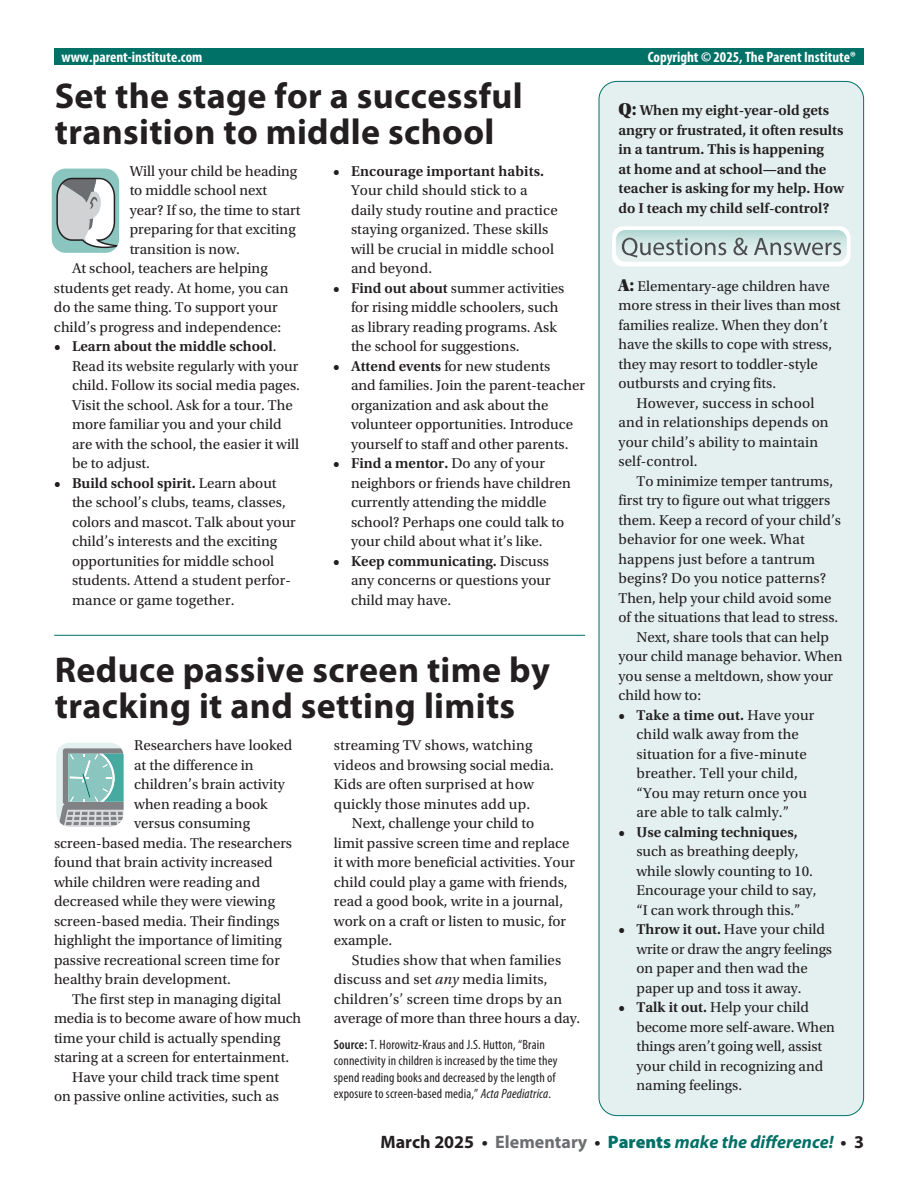
<style>
.page{position:relative;width:918px;height:1188px;background:#fff}
.page>*{position:absolute;margin:0;border:0;box-sizing:border-box;transform-origin:0 0}
.t1{font:700 36px/36px "Myriad Pro";letter-spacing:.01em;color:#231f20}
.t2{font:italic 700 18px "Myriad Pro";color:#007167}
.t3{font:15px/19.5px "Utopia Std";color:#231f20}
.t4{font:600 15px/19.5px "Utopia Std";color:#231f20}
.t5{font:700 condensed 15px "Myriad Pro";color:#fff}
.t6{font:condensed 13.5px/16.5px "Myriad Pro";letter-spacing:.01em;color:#231f20}
.s1{font-weight:600}
.s2{font-style:italic}
.s3{font-family:"Utopia Std Black Headline";font-weight:400;font-size:18px}
.s4{font-family:"Utopia Std Black Headline";font-size:18px}
.s5{font-style:normal;color:#231f20}
.s6{font-style:normal;color:#6c6d70}
.s7{font-weight:900;font-style:normal}
</style>
<div class="page">
<div style="left:599px;top:81px;width:265px;height:1035px;background:#e4f0ef;border-radius:18px"></div>
<hr style="left:54px;top:635px;width:531px;height:1px;background:#007167">
<svg style="left:56px;top:743px;width:68px;height:84px;background:#9dbdbb"></svg>
<svg style="left:612px;top:226px;width:238px;height:40px"></svg>
<div style="left:54px;top:49px;width:810px;height:16px;background:#007167"></div>
<svg style="left:51px;top:168px;width:69px;height:85px"></svg>
<p class="t5" style="left:62px;top:47px;width:142px">www.parent-institute.com</p>
<p class="t5" style="left:648px;top:47px;width:210px">Copyright © 2025, The Parent Institute®</p>
<h1 class="t1" style="left:55px;top:77px;width:469px">Set the stage for a successful transition to middle school</h1>
<p class="t3" style="left:130px;top:162px;width:169px">Will your child be heading</p>
<p class="t3" style="left:130px;top:181px;width:139px">to middle school next</p>
<p class="t3" style="left:130px;top:201px;width:172px">year? If so, the time to start</p>
<p class="t3" style="left:130px;top:220px;width:168px">preparing for that exciting</p>
<p class="t3" style="left:130px;top:240px;width:112px">transition is now.</p>
<p class="t3" style="left:72px;top:259px;width:197px">At school, teachers are helping</p>
<p class="t3" style="left:54px;top:279px;width:236px">students get ready. At home, you can</p>
<p class="t3" style="left:54px;top:298px;width:225px">do the same thing. To support your</p>
<p class="t3" style="left:54px;top:318px;width:229px">child’s progress and independence:</p>
<p class="t3" style="left:72px;top:337px;width:229px;text-indent:-18px"><span class="s1">• Learn about the middle school</span>.<br>Read its website regularly with your child. Follow its social media pages.<br>Visit the school. Ask for a tour. The more familiar you and your child are with the school, the easier it will be to adjust.</p>
<p class="t3" style="left:72px;top:474px;width:225px;text-indent:-18px"><span class="s1">• Build school spirit.</span> Learn about the school’s clubs, teams, classes, colors and mascot. Talk about your child’s interests and the exciting opportunities for middle school students. Attend a student perfor&shy;mance or game together.</p>
<p class="t4" style="left:333px;top:161px;width:213px">• Encourage important habits.</p>
<p class="t3" style="left:351px;top:181px;width:208px">Your child should stick to a daily study routine and practice staying organized. These skills will be crucial in middle school and beyond.</p>
<p class="t3" style="left:351px;top:279px;width:215px;text-indent:-18px"><span class="s1">• Find out about</span> summer activities for rising middle schoolers, such as library reading programs. Ask the school for suggestions.</p>
<p class="t3" style="left:351px;top:357px;width:235px;text-indent:-18px"><span class="s1">• Attend events</span> for new students<br>and families. Join the parent-teacher organization and ask about the volunteer opportunities. Introduce yourself to staff and other parents.</p>
<p class="t3" style="left:351px;top:454px;width:221px;text-indent:-18px"><span class="s1">• Find a mentor.</span> Do any of your neighbors or friends have children currently attending the middle school? Perhaps one could talk to your child about what it’s like.</p>
<p class="t3" style="left:351px;top:552px;width:201px;text-align:justify;text-indent:-18px"><span class="s1">• Keep communicating.</span> Discuss any concerns or questions your child may have.</p>
<h1 class="t1" style="left:55px;top:651px;width:497px">Reduce passive screen time by tracking it and setting limits</h1>
<p class="t3" style="left:134px;top:736px;width:160px">Researchers have looked</p>
<p class="t3" style="left:134px;top:756px;width:121px">at the difference in</p>
<p class="t3" style="left:134px;top:775px;width:152px">children’s brain activity</p>
<p class="t3" style="left:134px;top:795px;width:135px">when reading a book</p>
<p class="t3" style="left:134px;top:814px;width:117px">versus consuming</p>
<p class="t3" style="left:54px;top:834px;width:240px">screen-based media. The researchers</p>
<p class="t3" style="left:54px;top:853px;width:220px">found that brain activity increased</p>
<p class="t3" style="left:54px;top:873px;width:208px">while children were reading and</p>
<p class="t3" style="left:54px;top:892px;width:223px">decreased while they were viewing</p>
<p class="t3" style="left:54px;top:912px;width:227px">screen-based media. Their findings</p>
<p class="t3" style="left:54px;top:931px;width:229px">highlight the importance of limiting</p>
<p class="t3" style="left:54px;top:951px;width:227px">passive recreational screen time for</p>
<p class="t3" style="left:54px;top:970px;width:178px">healthy brain development.</p>
<p class="t3" style="left:72px;top:990px;width:211px">The first step in managing digital</p>
<p class="t3" style="left:54px;top:1009px;width:249px">media is to become aware of how much</p>
<p class="t3" style="left:54px;top:1029px;width:228px">time your child is actually spending</p>
<p class="t3" style="left:54px;top:1048px;width:237px">staring at a screen for entertainment.</p>
<p class="t3" style="left:72px;top:1068px;width:209px">Have your child track time spent</p>
<p class="t3" style="left:54px;top:1087px;width:226px">on passive online activities, such as</p>
<p class="t3" style="left:334px;top:736px;width:222px">streaming TV shows, watching videos and browsing social media.<br>Kids are often surprised at how quickly those minutes add up.</p>
<p class="t3" style="left:334px;top:814px;width:243px;text-indent:18px">Next, challenge your child to<br>limit passive screen time and replace it with more beneficial activities. Your child could play a game with friends, read a good book, write in a journal, work on a craft or listen to music, for example.</p>
<p class="t3" style="left:334px;top:951px;width:248px;text-indent:18px">Studies show that when families discuss and set <span class="s2">any</span> media limits, children’s’ screen time drops by an average of more than three hours a day.</p>
<p class="t6" style="left:334px;top:1036px;width:225px"><span class="s1">Source:</span> T. Horowitz‐Kraus and J.S. Hutton, “Brain connectivity in children is increased by the time they spend reading books and decreased by the length of exposure to screen‐based media,” <span class="s2">Acta Paediatrica</span>.</p>
<p class="t4" style="left:618px;top:101px;width:227px"><span class="s3">Q:</span> When my eight-year-old gets angry or frustrated, it often results in a tantrum. This is happening<br>at home and at school—and the teacher is asking for my help. How do I teach my child self-control?</p>
<p class="t3" style="left:618px;top:276px;width:213px"><span class="s4">A:</span> Elementary-age children have</p>
<p class="t3" style="left:619px;top:296px;width:224px">more stress in their lives than most</p>
<p class="t3" style="left:619px;top:315px;width:211px">families realize. When they don’t</p>
<p class="t3" style="left:619px;top:335px;width:215px">have the skills to cope with stress,</p>
<p class="t3" style="left:619px;top:354px;width:201px">they may resort to toddler-style</p>
<p class="t3" style="left:619px;top:374px;width:159px">outbursts and crying fits.</p>
<p class="t3" style="left:636px;top:393px;width:179px">However, success in school</p>
<p class="t3" style="left:618px;top:413px;width:212px">and in relationships depends on</p>
<p class="t3" style="left:618px;top:432px;width:201px">your child’s ability to maintain</p>
<p class="t3" style="left:618px;top:452px;width:81px">self-control.</p>
<p class="t3" style="left:636px;top:471px;width:198px">To minimize temper tantrums,</p>
<p class="t3" style="left:618px;top:491px;width:213px">first try to figure out what triggers</p>
<p class="t3" style="left:618px;top:510px;width:224px">them. Keep a record of your child’s</p>
<p class="t3" style="left:618px;top:530px;width:188px">behavior for one week. What</p>
<p class="t3" style="left:618px;top:549px;width:198px">happens just before a tantrum</p>
<p class="t3" style="left:618px;top:569px;width:209px">begins? Do you notice patterns?</p>
<p class="t3" style="left:618px;top:588px;width:215px">Then, help your child avoid some</p>
<p class="t3" style="left:618px;top:608px;width:221px">of the situations that lead to stress.</p>
<p class="t3" style="left:636px;top:627px;width:194px">Next, share tools that can help</p>
<p class="t3" style="left:618px;top:647px;width:226px">your child manage behavior. When</p>
<p class="t3" style="left:618px;top:666px;width:216px">you sense a meltdown, show your</p>
<p class="t3" style="left:618px;top:686px;width:84px">child how to:</p>
<p class="t3" style="left:636px;top:705px;width:179px;text-indent:-18px"><span class="s1">• Take a time out.</span> Have your child walk away from the situation for a five-minute breather. Tell your child, “You may return once you are able to talk calmly.”</p>
<p class="t4" style="left:618px;top:822px;width:181px">• Use calming techniques,</p>
<p class="t3" style="left:636px;top:842px;width:182px">such as breathing deeply, while slowly counting to 10.<br>Encourage your child to say, “I can work through this.”</p>
<p class="t3" style="left:636px;top:920px;width:197px;text-indent:-18px"><span class="s1">• Throw it out.</span> Have your child write or draw the angry feelings on paper and then wad the paper up and toss it away.</p>
<p class="t3" style="left:636px;top:998px;width:200px;text-indent:-18px"><span class="s1">• Talk it out.</span> Help your child become more self-aware. When things aren’t going well, assist your child in recognizing and naming feelings.</p>
<p class="t2" style="left:380px;top:1130px;width:485px"><span class="s5">March 2025 •</span> <span class="s6">Elementary</span> <span class="s5">•</span> <span class="s7">Parents</span> make the difference! <span class="s5">• 3</span></p>
</div>
